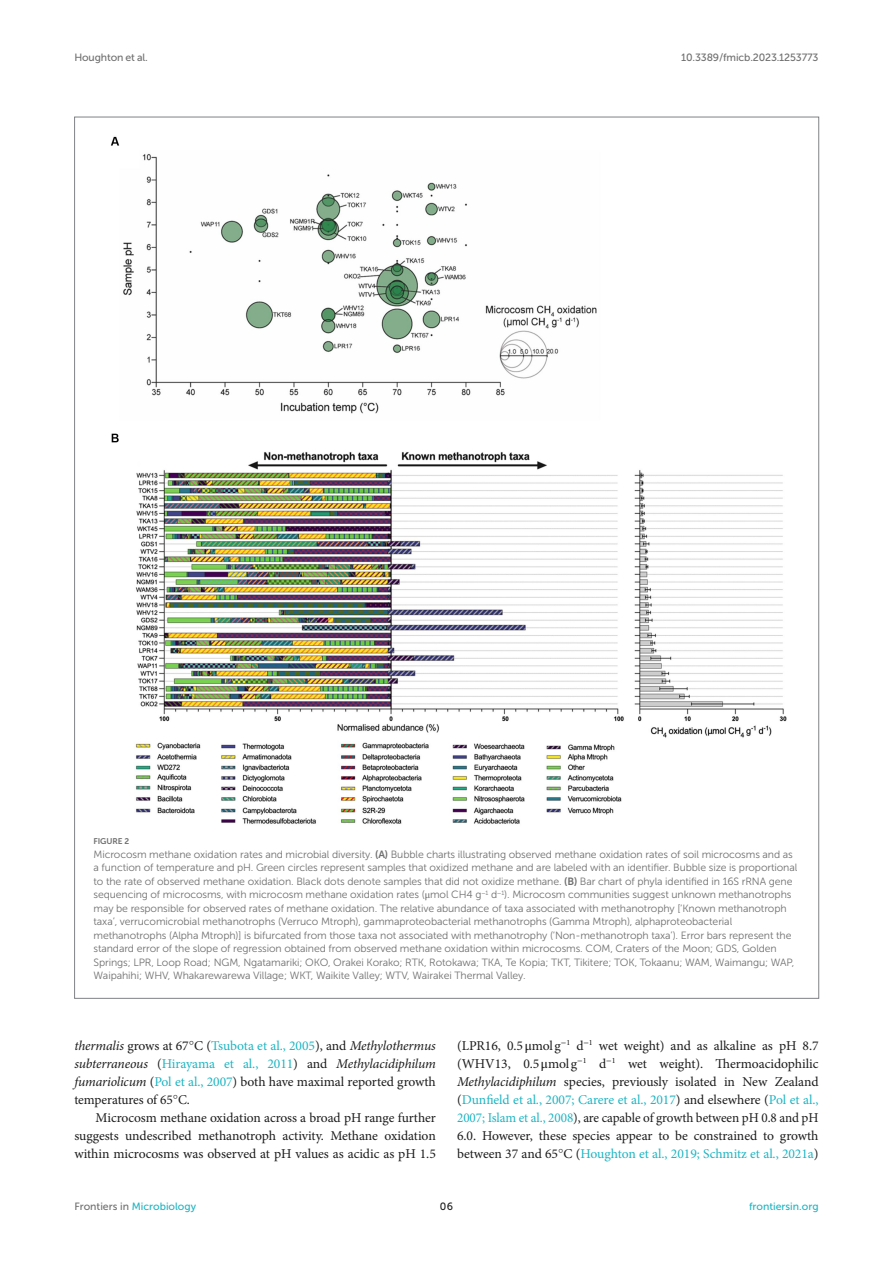
<style>
.page{position:relative;width:893px;height:1263px;background:#fff}
.page>*{position:absolute;margin:0;border:0;box-sizing:border-box;transform-origin:0 0}
.TEXT{font:13.5px/18px "Minion Pro";letter-spacing:-.005em;color:#1b1c1b;text-align:justify}
.FIG_LEG{font:10.5px/13.5px "Museo Sans 300";letter-spacing:-.01em;color:#706f70}
.t1{font:10.5px "Museo Sans 500";letter-spacing:-.015em;color:#706f70}
.t2{font:10.5px "Museo Sans 500";color:#1db5c3}
.t3{font:10.5px "Museo Sans 500";color:#1b1c1b}
.FIG_HD{font:8.25px "Museo Sans 700";letter-spacing:-.01em;color:#706f70}
.s1{font-family:"Museo Sans 700"}
.s2{font-family:"STIX General"}
.s3{font-style:italic}
.s4{font-family:"STIX"}
.s5{color:#1db5c3}
.s6{color:#706f70}
</style>
<div class="page">
<img style="left:111px;top:136px;width:676px;height:688px">
<p class="t1" style="left:74px;top:51px;width:75px">Houghton et al.</p>
<p class="t1" style="left:681px;top:51px;width:139px">10.3389/fmicb.2023.1253773</p>
<p class="FIG_HD" style="left:94px;top:837px;width:37px">FIGURE 2</p>
<p class="FIG_LEG" style="left:94px;top:847px;width:705px">Microcosm methane oxidation rates and microbial diversity. <span class="s1">(A)</span> Bubble charts illustrating observed methane oxidation rates of soil microcosms and as a function of temperature and pH. Green circles represent samples that oxidized methane and are labeled with an identifier. Bubble size is proportional to the rate of observed methane oxidation. Black dots denote samples that did not oxidize methane. <span class="s1">(B)</span> Bar chart of phyla identified in 16S rRNA gene sequencing of microcosms, with microcosm methane oxidation rates (<span class="s2">μ</span>mol CH4 g<sup>−</sup><sup>1</sup> d<sup>−</sup><sup>1</sup>). Microcosm communities suggest unknown methanotrophs may be responsible for observed rates of methane oxidation. The relative abundance of taxa associated with methanotrophy [‘Known methanotroph taxa’, verrucomicrobial methanotrophs (Verruco Mtroph), gammaproteobacterial methanotrophs (Gamma Mtroph), alphaproteobacterial methanotrophs (Alpha Mtroph)] is bifurcated from those taxa not associated with methanotrophy (‘Non-methanotroph taxa’). Error bars represent the standard error of the slope of regression obtained from observed methane oxidation within microcosms. COM, Craters of the Moon; GDS, Golden Springs; LPR, Loop Road; NGM, Ngatamariki; OKO, Orakei Korako; RTK, Rotokawa; TKA, Te Kopia; TKT, Tikitere; TOK, Tokaanu; WAM, Waimangu; WAP, Waipahihi; WHV, Whakarewarewa Village; WKT, Waikite Valley; WTV, Wairakei Thermal Valley.</p>
<p class="TEXT" style="left:74px;top:1037px;width:363px"><span class="s3">thermalis</span> grows at 67<span class="s4">°</span>C (<span class="s5">Tsubota et al., 2005</span>), and <span class="s3">Methylothermus subterraneous</span> (<span class="s5">Hirayama et al., 2011</span>) and <span class="s3">Methylacidiphilum fumariolicum</span> (<span class="s5">Pol et al., 2007</span>) both have maximal reported growth temperatures of 65<span class="s4">°</span>C.</p>
<p class="TEXT" style="left:74px;top:1109px;width:363px;text-indent:21px">Microcosm methane oxidation across a broad pH range further suggests undescribed methanotroph activity. Methane oxidation within microcosms was observed at pH values as acidic as pH 1.5</p>
<p class="TEXT" style="left:457px;top:1037px;width:363px">(LPR16, 0.5<span class="s2">μ</span>molg<sup>−</sup><sup>1</sup> d<sup>−</sup><sup>1</sup> wet weight) and as alkaline as pH 8.7 (WHV13, 0.5<span class="s2">μ</span>molg<sup>−</sup><sup>1</sup> d<sup>−</sup><sup>1</sup> wet weight). Thermoacidophilic <span class="s3">Methylacidiphilum</span> species, previously isolated in New Zealand (<span class="s5">Dunfield et al., 2007; Carere et al., 2017</span>) and elsewhere (<span class="s5">Pol et al., 2007; Islam et al., 2008</span>), are capable of growth between pH 0.8 and pH 6.0. However, these species appear to be constrained to growth between 37 and 65<span class="s4">°</span>C (<span class="s5">Houghton et al., 2019; Schmitz et al., 2021a</span>)</p>
<p class="t2" style="left:74px;top:1200px;width:123px"><span class="s6">Frontiers in</span> Microbiology</p>
<p class="t3" style="left:440px;top:1200px;width:15px">06</p>
<p class="t2" style="left:749px;top:1200px;width:71px">frontiersin.org</p>
</div>
